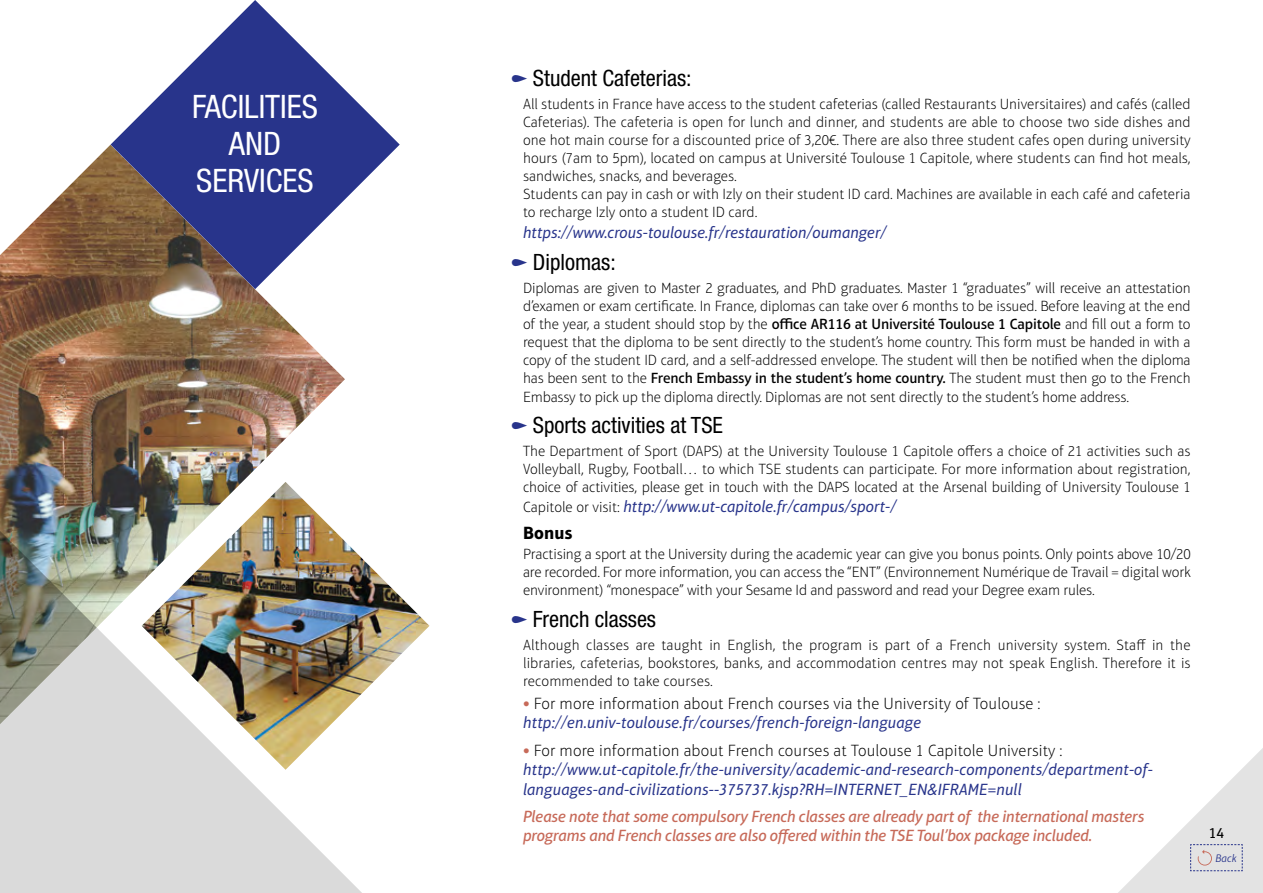
<style>
.page{position:relative;width:1263px;height:893px;background:#fff}
.page>*{position:absolute;margin:0;border:0;box-sizing:border-box;transform-origin:0 0}
.t1{font:condensed 32.4px/37px "Helvetica Neue LT Pro";color:#fff;text-align:center}
.t2{font:condensed 22.5px "Helvetica Neue LT Pro";color:#000}
.t3{font:700 18px "Aptifer Sans LT Pro";letter-spacing:.01em;color:#000}
.t4{font:italic 16.5px/19.5px "Aptifer Sans LT Pro";letter-spacing:.01em;color:#28348b}
.t5{font:italic 500 16.5px/18.8px "Aptifer Sans LT Pro";letter-spacing:-.01em;color:#c76a59}
.t6{font:100 16.5px/19.5px "Aptifer Sans LT Pro";letter-spacing:.01em;color:#000}
.t7{font:100 15px/18px "Aptifer Sans LT Pro";color:#000;text-align:justify}
.t8{font:15px "Aptifer Sans LT Pro";color:#000}
.t9{font:italic 300 11.1px "Aptifer Sans LT Pro";color:#28348b}
.s1{font-weight:500}
.s2{font-weight:100;font-style:normal;font-size:15px;color:#000}
.s3{font-weight:900;color:#c76a59}
.s4{font-weight:400;font-style:italic;color:#28348b}
.s5{font-weight:900;font-style:normal;color:#c76a59}
.s6{font-weight:100;font-style:normal;color:#000}
</style>
<div class="page">
<svg style="left:0;top:724px;width:362px;height:169px;fill:#dadada"></svg>
<svg style="left:1118px;top:748px;width:145px;height:145px"></svg>
<img style="left:0;top:145px;width:345px;height:579px">
<svg style="left:111px;top:0;width:289px;height:289px;fill:#29348b"></svg>
<img style="left:0;top:512px;width:97px;height:228px">
<img style="left:142px;top:482px;width:287px;height:288px">
<h1 class="t1" style="left:192px;top:88px;width:125px">FACI LITI ES<br>AND<br>SERVICES</h1>
<h2 class="t2" style="left:533px;top:65px;width:160px">Student Cafeterias:</h2>
<p class="t7" style="left:523px;top:95px;width:669px;text-align:left">All students in France have access to the student cafeterias (called Restaurants Universitaires) and cafés (called Cafeterias). The cafeteria is open for lunch and dinner, and students are able to choose two side dishes and one hot main course for a discounted price of 3,20€. There are also three student cafes open during university hours (7am to 5pm), located on campus at Université Toulouse 1 Capitole, where students can find hot meals, sandwiches, snacks, and beverages.<br>Students can pay in cash or with Izly on their student ID card. Machines are available in each café and cafeteria to recharge Izly onto a student ID card.</p>
<p class="t4" style="left:523px;top:223px;width:365px">https://www.crous-toulouse.fr/restauration/oumanger/</p>
<h2 class="t2" style="left:533px;top:249px;width:84px">Diplomas:</h2>
<p class="t7" style="left:523px;top:279px;width:669px">Diplomas are given to Master 2 graduates, and PhD graduates. Master 1 “graduates” will receive an attestation d’examen or exam certificate. In France, diplomas can take over 6 months to be issued. Before leaving at the end of the year, a student should stop by the <span class="s1">office AR116 at Université Toulouse 1 Capitole</span> and fill out a form to request that the diploma to be sent directly to the student’s home country. This form must be handed in with a copy of the student ID card, and a self-addressed envelope. The student will then be notified when the diploma has been sent to the <span class="s1">French Embassy in the student’s home country.</span> The student must then go to the French Embassy to pick up the diploma directly. Diplomas are not sent directly to the student’s home address.</p>
<h2 class="t2" style="left:533px;top:412px;width:192px">Sports activities at TSE</h2>
<p class="t7" style="left:523px;top:442px;width:669px">The Department of Sport (DAPS) at the University Toulouse 1 Capitole offers a choice of 21 activities such as Volleyball, Rugby, Football... to which TSE students can participate. For more information about registration, choice of activities, please get in touch with the DAPS located at the Arsenal building of University Toulouse 1</p>
<p class="t4" style="left:523px;top:496px;width:375px"><span class="s2">Capitole or visit:</span> http://www.ut-capitole.fr/campus/sport-/</p>
<p class="t3" style="left:523px;top:522px;width:51px">Bonus</p>
<p class="t7" style="left:523px;top:545px;width:669px">Practising a sport at the University during the academic year can give you bonus points. Only points above 10/20 are recorded. For more information, you can access the “ENT” (Environnement Numérique de Travail = digital work environment) “monespace” with your Sesame Id and password and read your Degree exam rules.</p>
<h2 class="t2" style="left:533px;top:606px;width:125px">French classes</h2>
<p class="t7" style="left:523px;top:636px;width:669px">Although classes are taught in English, the program is part of a French university system. Staff in the libraries, cafeterias, bookstores, banks, and accommodation centres may not speak English. Therefore it is recommended to take courses.</p>
<p class="t6" style="left:523px;top:694px;width:519px"><span class="s3">•</span> For more information about French courses via the University of Toulouse : <span class="s4">http://en.univ-toulouse.fr/courses/french-foreign-language</span></p>
<p class="t4" style="left:523px;top:740px;width:631px"><span class="s5">•</span> <span class="s6">For more information about French courses at Toulouse 1 Capitole University : </span>http://www.ut-capitole.fr/the-university/academic-and-research-components/department-of&shy;languages-and-civilizations--375737.kjsp?RH=INTERNET_EN&amp;IFRAME=null</p>
<p class="t5" style="left:523px;top:807px;width:623px">Please note that some compulsory French classes are already part of the international masters programs and French classes are also offered within the TSE Toul’box package included.</p>
<p class="t8" style="left:1209px;top:824px;width:17px">14</p>
<p class="t9" style="left:1215px;top:852px;width:23px">Back</p>
</div>
